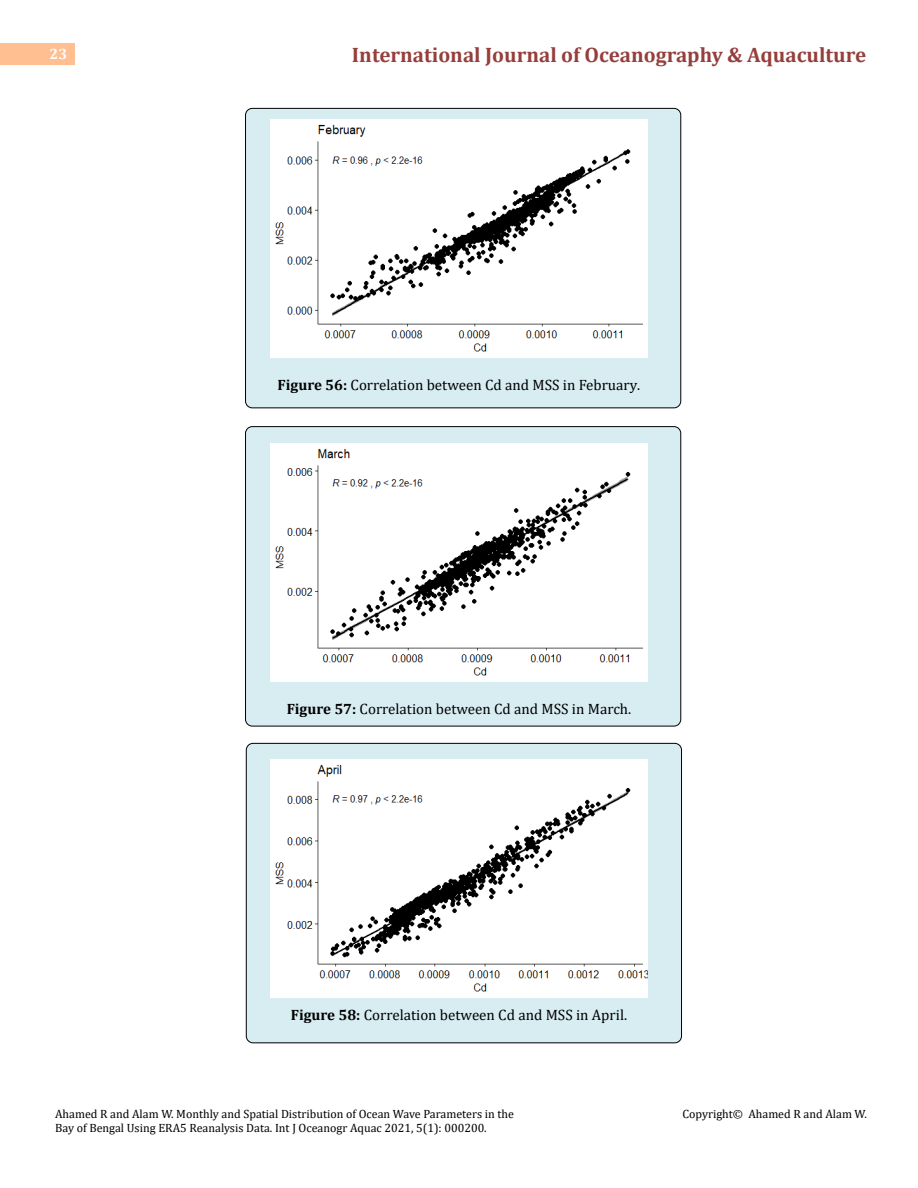
<style>
.page{position:relative;width:918px;height:1188px;background:#fff}
.page>*{position:absolute;margin:0;border:0;box-sizing:border-box;transform-origin:0 0}
.t1{font:700 21px "Cambria";color:#953f3c}
.t2{font:15px "Cambria";color:#000}
.t3{font:700 15px "Cambria";color:#fff}
.t4{font:12px/14.4px "Cambria";color:#000}
.s1{font-weight:700}
</style>
<div class="page">
<div style="left:0;top:43px;width:75px;height:21px;background:#ffbf91"></div>
<div style="left:246px;top:743px;width:436px;height:300px;background:#d8edf2;border-radius:7px"></div>
<div style="left:246px;top:743px;width:436px;height:300px;border:1px solid #000;border-radius:7px"></div>
<div style="left:246px;top:427px;width:435px;height:299px;background:#d8edf2;border-radius:7px"></div>
<div style="left:245px;top:426px;width:436px;height:300px;border:1px solid #000;border-radius:7px"></div>
<div style="left:246px;top:108px;width:435px;height:300px;background:#d8edf2;border-radius:7px"></div>
<div style="left:245px;top:108px;width:436px;height:300px;border:1px solid #000;border-radius:7px"></div>
<img style="left:270px;top:120px;width:378px;height:237px">
<img style="left:270px;top:444px;width:378px;height:237px">
<img style="left:270px;top:760px;width:378px;height:237px">
<p class="t3" style="left:50px;top:44px;width:19px">23</p>
<h1 class="t1" style="left:352px;top:40px;width:516px">International Journal of Oceanography &amp; Aquaculture</h1>
<p class="t2" style="left:278px;top:376px;width:364px"><span class="s1">Figure 56:</span> Correlation between Cd and MSS in February.</p>
<p class="t2" style="left:287px;top:700px;width:346px"><span class="s1">Figure 57:</span> Correlation between Cd and MSS in March.</p>
<p class="t2" style="left:291px;top:1006px;width:338px"><span class="s1">Figure 58:</span> Correlation between Cd and MSS in April.</p>
<p class="t4" style="left:55px;top:1106px;width:460px">Ahamed R and Alam W. Monthly and Spatial Distribution of Ocean Wave Parameters in the<br>Bay of Bengal Using ERA5 Reanalysis Data. Int J Oceanogr Aquac 2021, 5(1): 000200.</p>
<p class="t4" style="left:682px;top:1106px;width:186px">Copyright© Ahamed R and Alam W.</p>
</div>
